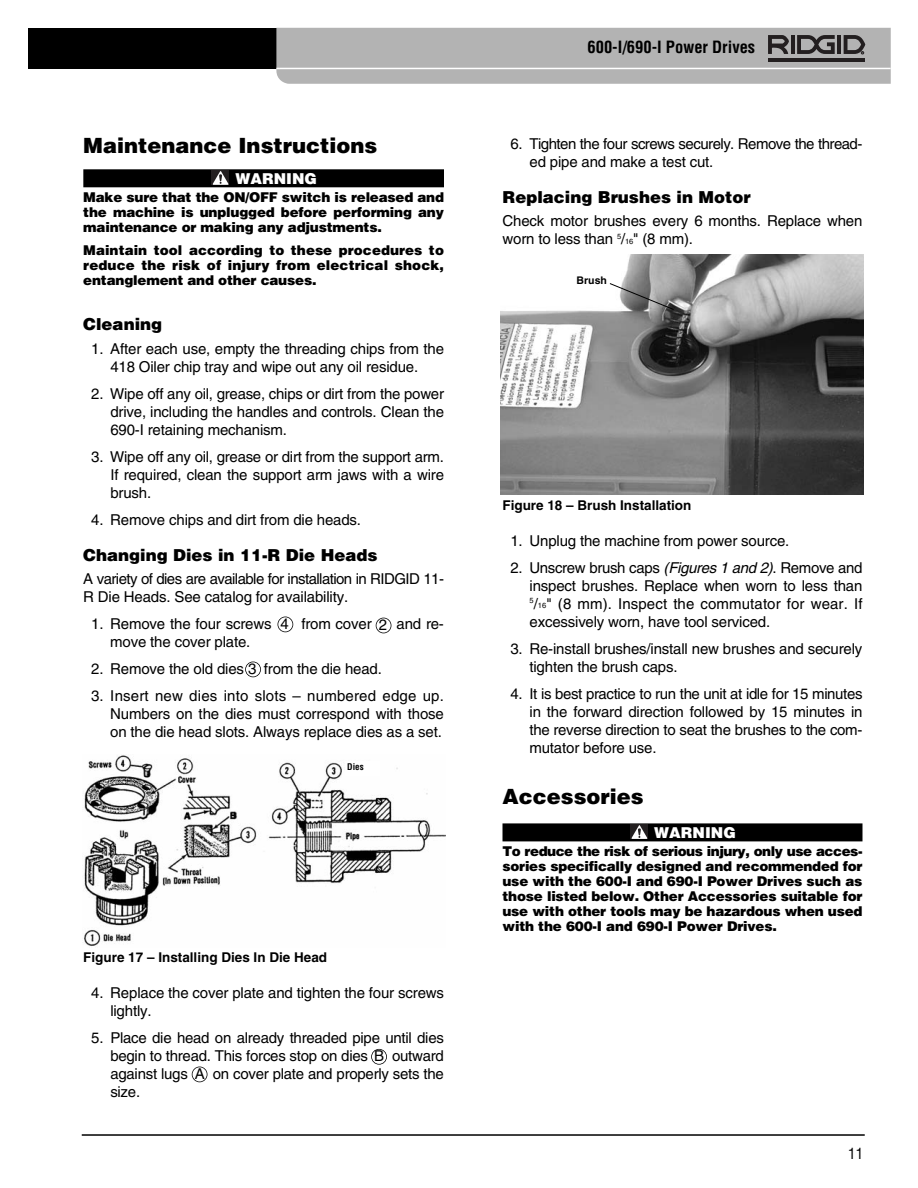
<style>
.page{position:relative;width:918px;height:1188px;background:#fff}
.page>*{position:absolute;margin:0;border:0;box-sizing:border-box;transform-origin:0 0}
.t1{font:900 21px "Helvetica";color:#000}
.t2{font:900 16.5px "Helvetica";color:#000}
.t3{font:700 condensed 16.5px "Helvetica";color:#000}
.t4{font:15px/18px "Helvetica";letter-spacing:-.01em;color:#000;text-align:justify}
.t5{font:15px/18px "Helvetica";letter-spacing:-.035em;color:#000}
.t6{font:900 15px "Helvetica";color:#fff}
.t7{font:condensed 15px "Helvetica";color:#000}
.t8{font:900 13.5px/15px "Helvetica";letter-spacing:-.015em;color:#000;text-align:justify}
.t9{font:700 13.5px "Helvetica";color:#000}
.t10{font:700 10.5px "Helvetica";color:#000}
.t11{font:700 condensed 9px "Helvetica";color:#000}
.s1{font-size:7.5px}
.s2{font-style:italic}
</style>
<div class="page">
<hr style="left:82px;top:1134px;width:783px;height:2px;background:#000">
<div style="left:28px;top:28px;width:427px;height:41px;background:#000"></div>
<svg style="left:276px;top:28px;width:615px;height:56px;background:#afafaf"></svg>
<div style="left:83px;top:169px;width:361px;height:18px;background:#000"></div>
<div style="left:212px;top:170px;width:17px;height:15px;background:#231f20"></div>
<svg style="left:213px;top:171px;width:16px;height:14px"></svg>
<div style="left:502px;top:823px;width:360px;height:18px;background:#000"></div>
<div style="left:631px;top:824px;width:17px;height:15px;background:#231f20"></div>
<svg style="left:631px;top:825px;width:16px;height:14px"></svg>
<img style="left:84px;top:755px;width:361px;height:191px">
<img style="left:501px;top:254px;width:363px;height:241px">
<svg style="left:609px;top:283px;width:66px;height:27px"></svg>
<div style="left:278px;top:617px;width:15px;height:15px;border:2px solid #000;border-radius:50%"></div>
<div style="left:376px;top:618px;width:15px;height:15px;border:2px solid #000;border-radius:50%"></div>
<div style="left:245px;top:662px;width:16px;height:15px;border:2px solid #000;border-radius:50%"></div>
<div style="left:346px;top:762px;width:34px;height:14px;background:#fff"></div>
<div style="left:192px;top:1067px;width:15px;height:15px;border:2px solid #000;border-radius:50%"></div>
<div style="left:371px;top:1049px;width:16px;height:16px;border:2px solid #000;border-radius:50%"></div>
<h1 class="t1" style="left:83px;top:138px;width:295px">Maintenance Instructions</h1>
<p class="t6" style="left:235px;top:173px;width:83px">WARNING</p>
<p class="t8" style="left:83px;top:191px;width:362px">Make sure that the ON/OFF switch is released and the machine is unplugged before performing any maintenance or making any adjustments.</p>
<p class="t8" style="left:83px;top:244px;width:362px">Maintain tool according to these procedures to reduce the risk of injury from electrical shock, entanglement and other causes.</p>
<p class="t2" style="left:83px;top:319px;width:80px">Cleaning</p>
<p class="t4" style="left:91px;top:341px;width:354px;text-align:center">1. After each use, empty the threading chips from the<br>418 Oiler chip tray and wipe out any oil residue.</p>
<p class="t4" style="left:110px;top:386px;width:335px;text-indent:-19px">2. Wipe off any oil, grease, chips or dirt from the power drive, including the handles and controls. Clean the 690-I retaining mechanism.</p>
<p class="t4" style="left:110px;top:449px;width:335px;text-indent:-19px">3. Wipe off any oil, grease or dirt from the support arm.<br>If required, clean the support arm jaws with a wire brush.</p>
<p class="t4" style="left:91px;top:512px;width:271px">4. Remove chips and dirt from die heads.</p>
<p class="t2" style="left:83px;top:549px;width:296px">Changing Dies in 11-R Die Heads</p>
<p class="t5" style="left:83px;top:571px;width:362px">A variety of dies are available for installation in RIDGID 11-<br>R Die Heads. See catalog for availability.</p>
<p class="t4" style="left:91px;top:616px;width:182px">1. Remove the four screws</p>
<p class="t4" style="left:301px;top:616px;width:72px">from cover</p>
<p class="t4" style="left:396px;top:616px;width:49px">and re -</p>
<p class="t4" style="left:110px;top:634px;width:142px">move the cover plate.</p>
<p class="t4" style="left:91px;top:661px;width:167px">2. Remove the old dies 3</p>
<p class="t4" style="left:264px;top:661px;width:120px">from the die head.</p>
<p class="t4" style="left:110px;top:688px;width:335px;text-indent:-19px">3. Insert new dies into slots – numbered edge up.<br>Numbers on the dies must correspond with those on the die head slots. Always replace dies as a set.</p>
<p class="t4" style="left:280px;top:616px;width:10px">4</p>
<p class="t4" style="left:379px;top:617px;width:10px">2</p>
<p class="t11" style="left:347px;top:763px;width:18px">Dies</p>
<p class="t9" style="left:83px;top:953px;width:245px">Figure 17 – Installing Dies In Die Head</p>
<p class="t4" style="left:110px;top:985px;width:335px;text-indent:-19px">4. Replace the cover plate and tighten the four screws lightly.</p>
<p class="t4" style="left:110px;top:1030px;width:335px;text-indent:-19px">5. Place die head on already threaded pipe until dies begin to thread. This forces stop on dies B</p>
<p class="t4" style="left:392px;top:1048px;width:53px">outward</p>
<p class="t4" style="left:195px;top:1066px;width:12px">A</p>
<p class="t4" style="left:110px;top:1066px;width:79px">against lugs</p>
<p class="t4" style="left:213px;top:1066px;width:233px">on cover plate and properly sets the</p>
<p class="t4" style="left:110px;top:1084px;width:31px">size.</p>
<p class="t3" style="left:588px;top:41px;width:169px">600-I/690-I Power Drives</p>
<p class="t5" style="left:530px;top:136px;width:334px;text-indent:-19px">6. Tighten the four screws securely. Remove the thread&shy;ed pipe and make a test cut.</p>
<p class="t2" style="left:502px;top:191px;width:250px">Replacing Brushes in Motor</p>
<p class="t4" style="left:502px;top:213px;width:361px">Check motor brushes every 6 months. Replace when worn to less than <sup>5</sup>/<span class="s1">16</span>" (8 mm).</p>
<p class="t10" style="left:577px;top:276px;width:32px">Brush</p>
<p class="t9" style="left:502px;top:500px;width:190px">Figure 18 – Brush Installation</p>
<p class="t4" style="left:510px;top:533px;width:280px">1. Unplug the machine from power source.</p>
<p class="t4" style="left:529px;top:560px;width:335px;text-indent:-19px">2. Unscrew brush caps <span class="s2">(Figures 1 and 2)</span>. Remove and inspect brushes. Replace when worn to less than <sup>5</sup>/<span class="s1">16</span>" (8 mm). Inspect the commutator for wear. If excessively worn, have tool serviced.</p>
<p class="t4" style="left:529px;top:641px;width:334px;text-indent:-19px">3. Re-install brushes/install new brushes and securely tighten the brush caps.</p>
<p class="t4" style="left:529px;top:686px;width:335px;text-indent:-19px">4. It is best practice to run the unit at idle for 15 minutes in the forward direction followed by 15 minutes in the reverse direction to seat the brushes to the com&shy;mutator before use.</p>
<h1 class="t1" style="left:502px;top:788px;width:143px">Accessories</h1>
<p class="t6" style="left:654px;top:827px;width:83px">WARNING</p>
<p class="t8" style="left:502px;top:845px;width:362px">To reduce the risk of serious injury, only use acces&shy;sories specifically designed and recommended for use with the 600-I and 690-I Power Drives such as those listed below. Other Accessories suitable for use with other tools may be hazardous when used with the 600-I and 690-I Power Drives.</p>
<p class="t7" style="left:848px;top:1148px;width:16px">11</p>
</div>
